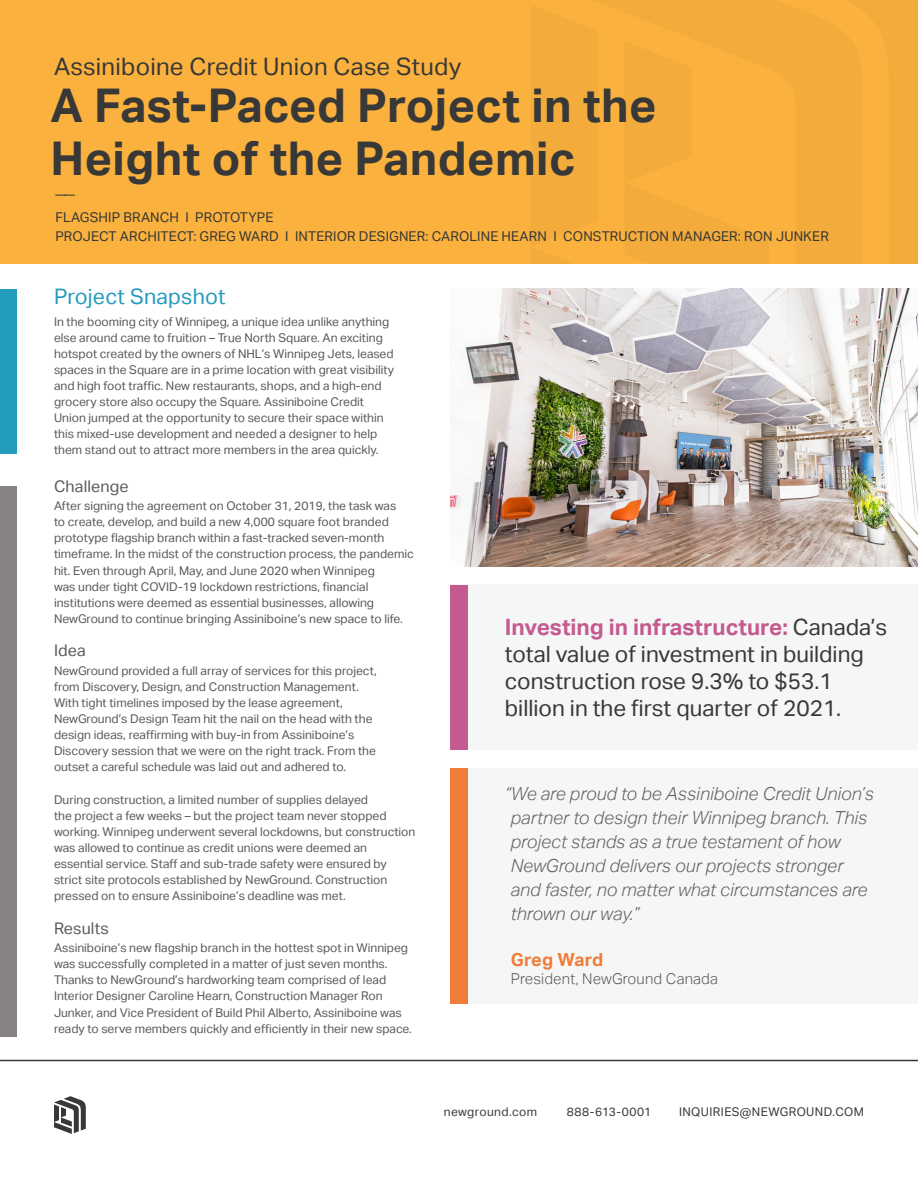
<style>
.page{position:relative;width:918px;height:1188px;background:#fff}
.page>*{position:absolute;margin:0;border:0;box-sizing:border-box;transform-origin:0 0}
.t1{font:700 46.5px/52.5px "Aktiv Grotesk";letter-spacing:.01em;color:#373837}
.Header_3{font:24px "Aktiv Grotesk";letter-spacing:.01em;color:#373837}
.StatText{font:22.5px/27px "Aktiv Grotesk";color:#373837}
.Header_2{font:21.45px "Aktiv Grotesk";letter-spacing:.01em;color:#249cbc}
.Header_3-2{font:700 21px "Aktiv Grotesk";color:#373837}
.Testimonial{font:italic 300 18px/24px "Aktiv Grotesk";color:#606060}
.Testimonial-2{font:700 18px "Aktiv Grotesk";color:#f17b38}
.Header_4{font:16.05px "Aktiv Grotesk";letter-spacing:.01em;color:#5b5858}
.Testimonial-3{font:300 15px "Aktiv Grotesk";letter-spacing:.01em;color:#5b5858}
.Header_3-3{font:13.5px/19.5px "Aktiv Grotesk";letter-spacing:.01em;color:#373837}
.Body{font:12px/16px "Aktiv Grotesk";color:#57585a}
.t2{font:12px "Aktiv Grotesk";letter-spacing:.035em;color:#373837}
.s1{font-weight:700;color:#c55a90}
</style>
<div class="page">
<svg style="left:0;top:1060px;width:918px;height:2px;background:#818281"></svg>
<svg style="left:54px;top:1096px;width:32px;height:38px"></svg>
<div style="left:0;top:0;width:918px;height:263px;background:#fbb13d"></div>
<img style="left:450px;top:289px;width:468px;height:278px">
<div style="left:450px;top:768px;width:468px;height:236px;background:#f5f7f7"></div>
<div style="left:450px;top:768px;width:18px;height:236px;background:#f17b38"></div>
<div style="left:450px;top:585px;width:468px;height:165px;background:#f5f7f7"></div>
<div style="left:0;top:289px;width:16px;height:165px;background:#249cbc"></div>
<div style="left:0;top:487px;width:16px;height:550px;background:#868283"></div>
<div style="left:450px;top:585px;width:18px;height:165px;background:#c55a90"></div>
<p class="Header_3" style="left:54px;top:52px;width:409px">Assiniboine Credit Union Case Study</p>
<p class="t1" style="left:50px;top:80px;width:608px">A Fast-Paced Project in the<br>Height of the Pandemic</p>
<p class="Header_3-2" style="left:55px;top:172px;width:21px">__</p>
<p class="Header_3-3" style="left:55px;top:207px;width:775px">FLAGSHIP BRANCH I PROTOTYPE<br>PROJECT ARCHITECT: GREG WARD I INTERIOR DESIGNER: CAROLINE HEARN I CONSTRUCTION MANAGER: RON JUNKER</p>
<p class="Header_2" style="left:54px;top:284px;width:173px">Project Snapshot</p>
<p class="Body" style="left:54px;top:313px;width:342px">In the booming city of Winnipeg, a unique idea unlike anything else around came to fruition – True North Square. An exciting hotspot created by the owners of NHL’s Winnipeg Jets, leased spaces in the Square are in a prime location with great visibility and high foot traffic. New restaurants, shops, and a high-end grocery store also occupy the Square. Assiniboine Credit Union jumped at the opportunity to secure their space within this mixed-use development and needed a designer to help them stand out to attract more members in the area quickly.</p>
<p class="Header_4" style="left:54px;top:477px;width:76px">Challenge</p>
<p class="Body" style="left:54px;top:498px;width:361px">After signing the agreement on October 31, 2019, the task was<br>to create, develop, and build a new 4,000 square foot branded prototype flagship branch within a fast-tracked seven-month timeframe. In the midst of the construction process, the pandemic hit. Even through April, May, and June 2020 when Winnipeg<br>was under tight COVID-19 lockdown restrictions, financial institutions were deemed as essential businesses, allowing NewGround to continue bringing Assiniboine’s new space to life.</p>
<p class="Header_4" style="left:54px;top:641px;width:33px">Idea</p>
<p class="Body" style="left:54px;top:663px;width:324px">NewGround provided a full array of services for this project, from Discovery, Design, and Construction Management.<br>With tight timelines imposed by the lease agreement, NewGround’s Design Team hit the nail on the head with the design ideas, reaffirming with buy-in from Assiniboine’s Discovery session that we were on the right track. From the outset a careful schedule was laid out and adhered to.</p>
<p class="Body" style="left:54px;top:791px;width:363px">During construction, a limited number of supplies delayed<br>the project a few weeks – but the project team never stopped working. Winnipeg underwent several lockdowns, but construction was allowed to continue as credit unions were deemed an essential service. Staff and sub-trade safety were ensured by strict site protocols established by NewGround. Construction pressed on to ensure Assiniboine’s deadline was met.</p>
<p class="Header_4" style="left:54px;top:919px;width:56px">Results</p>
<p class="Body" style="left:54px;top:940px;width:359px">Assiniboine’s new flagship branch in the hottest spot in Winnipeg was successfully completed in a matter of just seven months.<br>Thanks to NewGround’s hardworking team comprised of lead Interior Designer Caroline Hearn, Construction Manager Ron Junker, and Vice President of Build Phil Alberto, Assiniboine was ready to serve members quickly and efficiently in their new space.</p>
<p class="StatText" style="left:505px;top:614px;width:384px"><span class="s1">Investing in infrastructure:</span> Canada’s total value of investment in building construction rose 9.3% to $53.1 billion in the first quarter of 2021.</p>
<p class="Testimonial" style="left:511px;top:782px;width:365px;text-indent:-6px">“We are proud to be Assiniboine Credit Union’s partner to design their Winnipeg branch. This project stands as a true testament of how NewGround delivers our projects stronger and faster, no matter what circumstances are thrown our way.”</p>
<p class="Testimonial-2" style="left:511px;top:949px;width:94px">Greg Ward</p>
<p class="Testimonial-3" style="left:511px;top:970px;width:209px">President, NewGround Canada</p>
<p class="t2" style="left:444px;top:1105px;width:95px">newground.com</p>
<p class="t2" style="left:567px;top:1105px;width:86px">888-613-0001</p>
<p class="t2" style="left:679px;top:1105px;width:186px">INQUIRIES@NEWGROUND.COM</p>
</div>
